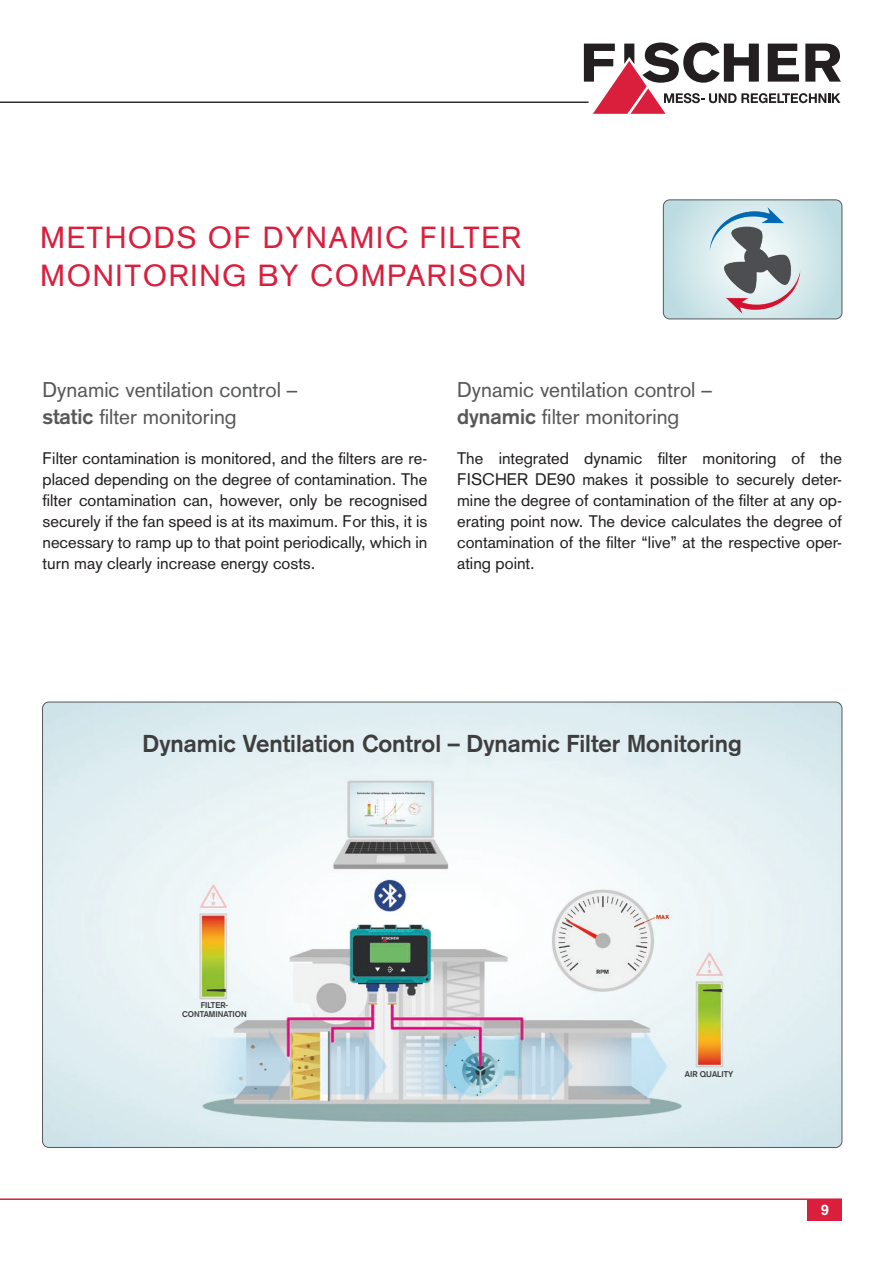
<style>
.page{position:relative;width:893px;height:1263px;background:#fff}
.page>*{position:absolute;margin:0;border:0;box-sizing:border-box;transform-origin:0 0}
.t1{font:30px/37.5px "Akzidenz Grotesk";letter-spacing:.05em;color:#da1f3d}
.t2{font:700 24px "Akzidenz Grotesk";color:#3e3e3f}
.t3{font:21px/27px "Akzidenz Grotesk";color:#57585a}
.t4{font:16.5px/21px "Akzidenz Grotesk";color:#231f20;text-align:justify}
.t5{font:700 15px "Akzidenz Grotesk";color:#fff}
.t6{font:700 8.25px/8.2px "Akzidenz Grotesk";color:#3e3e3f;text-align:center}
.s1{font-weight:700}
</style>
<div class="page">
<hr style="left:0;top:1198px;width:842px;height:2px;background:#da1f3d">
<div style="left:808px;top:1199px;width:34px;height:21px;background:#da1f3d"></div>
<svg style="left:584px;top:43px;width:257px;height:71px"></svg>
<hr style="left:0;top:102px;width:589px;height:1px;background:#231f20">
<img style="left:663px;top:201px;width:179px;height:118px">
<div style="left:663px;top:199px;width:179px;height:120px;border:1px solid #57585a;border-radius:6px"></div>
<img style="left:44px;top:702px;width:798px;height:444px">
<h1 class="t1" style="left:40px;top:219px;width:487px">METHODS OF DYNAMIC FILTER<br>MONITORING BY COMPARISON</h1>
<p class="t3" style="left:43px;top:377px;width:256px">Dynamic ventilation control – <span class="s1">static</span> filter monitoring</p>
<p class="t4" style="left:43px;top:448px;width:386px">Filter contamination is monitored, and the filters are re&shy;placed depending on the degree of contamination. The filter contamination can, however, only be recognised securely if the fan speed is at its maximum. For this, it is necessary to ramp up to that point periodically, which in turn may clearly increase energy costs.</p>
<p class="t3" style="left:457px;top:377px;width:256px">Dynamic ventilation control – <span class="s1">dynamic</span> filter monitoring</p>
<p class="t4" style="left:457px;top:448px;width:386px">The integrated dynamic filter monitoring of the FISCHER DE90 makes it possible to securely deter&shy;mine the degree of contamination of the filter at any op&shy;erating point now. The device calculates the degree of contamination of the filter “live” at the respective oper&shy;ating point.</p>
<h2 class="t2" style="left:143px;top:730px;width:601px">Dynamic Ventilation Control – Dynamic Filter Monitoring</h2>
<p class="t6" style="left:182px;top:1001px;width:66px">FILTER-<br>CONTAMINATION</p>
<p class="t6" style="left:685px;top:1070px;width:50px">AIR QUALITY</p>
<p class="t5" style="left:821px;top:1201px;width:10px">9</p>
</div>
